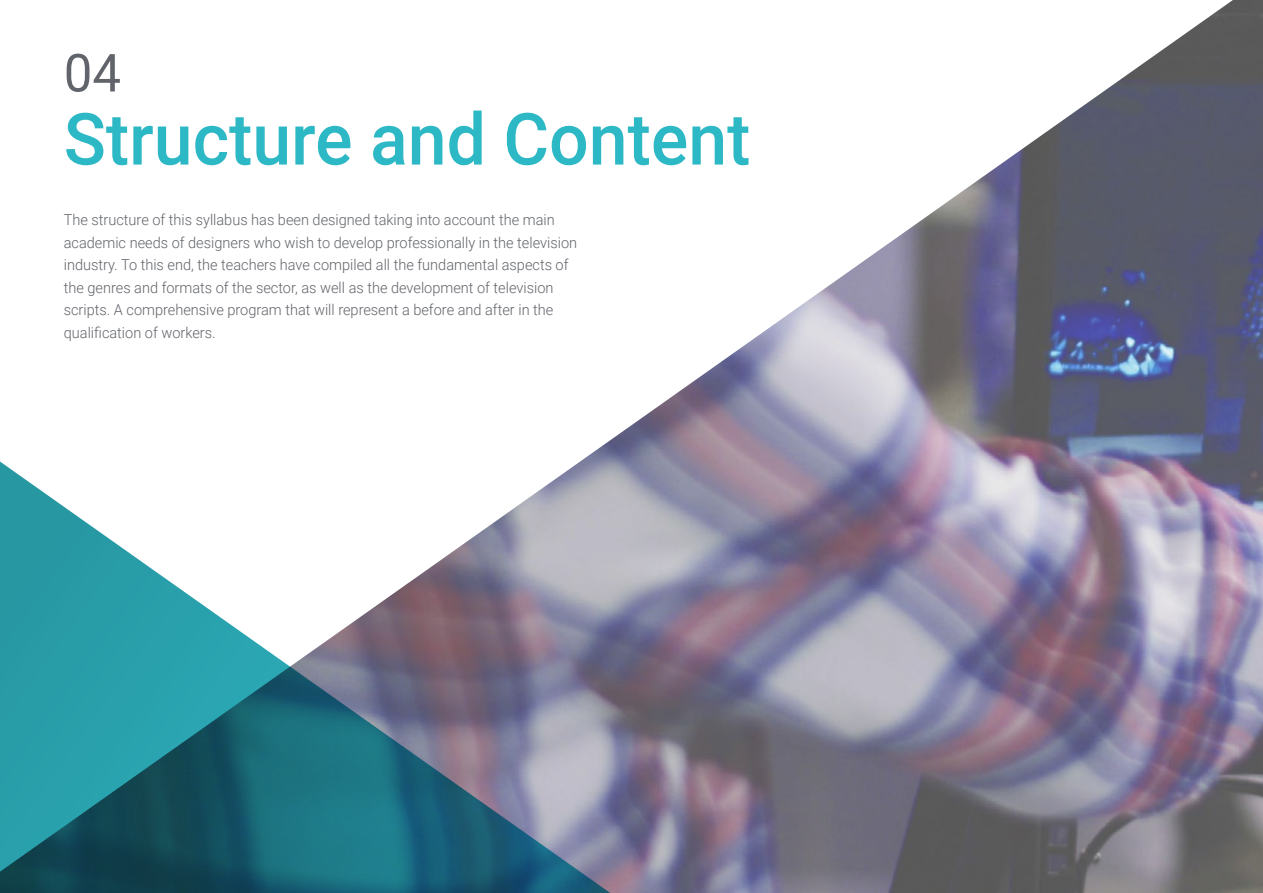
<style>
.page{position:relative;width:1263px;height:893px;background:#fff}
.page>*{position:absolute;margin:0;border:0;box-sizing:border-box;transform-origin:0 0}
.t1{font:500 72px "Roboto";color:#2db8c5}
.t2{font:52.5px "Roboto";color:#61646a}
.t3{font:300 15px/22.5px "Roboto";color:#61646a}
</style>
<div class="page">
<img style="left:602px;top:0;width:661px;height:893px">
<svg style="left:0;top:446px;width:640px;height:447px"></svg>
<h2 class="t2" style="left:64px;top:36px;width:59px">04</h2>
<h1 class="t1" style="left:64px;top:89px;width:688px">Structure and Content</h1>
<p class="t3" style="left:64px;top:208px;width:515px">The structure of this syllabus has been designed taking into account the main academic needs of designers who wish to develop professionally in the television industry. To this end, the teachers have compiled all the fundamental aspects of the genres and formats of the sector, as well as the development of television scripts. A comprehensive program that will represent a before and after in the qualification of workers.</p>
</div>
